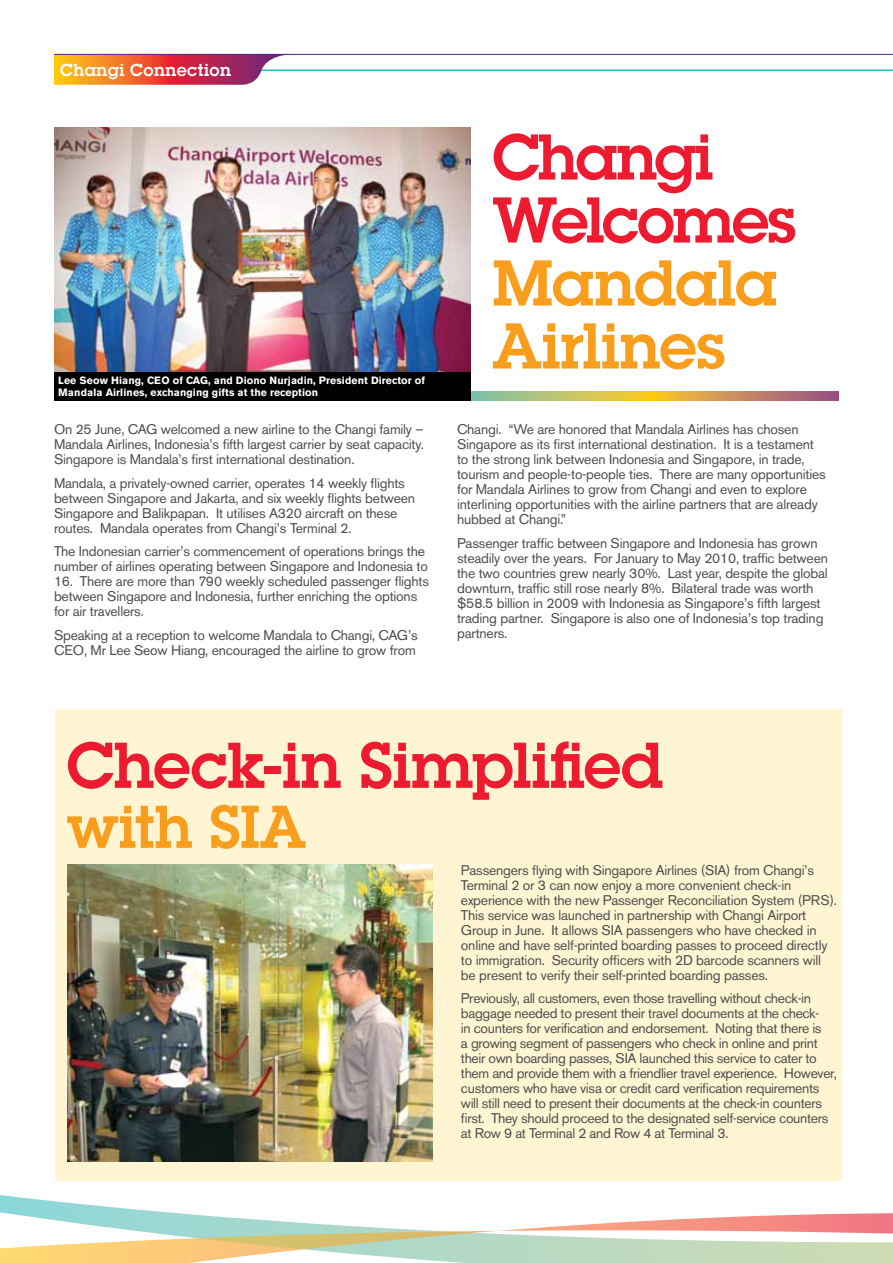
<style>
.page{position:relative;width:893px;height:1263px;background:#fff}
.page>*{position:absolute;margin:0;border:0;box-sizing:border-box;transform-origin:0 0}
.t1{font:600 67.5px/63px "Lubalin Graph";letter-spacing:-.025em;color:#ed1b2f}
.t2{font:600 67.5px/63px "Lubalin Graph";letter-spacing:-.005em;color:#f99d1c}
.t3{font:600 63px "Lubalin Graph";color:#f99d1c}
.t4{font:600 18px "Lubalin Graph";letter-spacing:.025em;color:#fff}
.t5{font:13.95px/15px "Volvo Sans";letter-spacing:-.015em;color:#4d4d4f}
.t6{font:700 10.5px/12px "Volvo Sans";letter-spacing:.01em;color:#fff}
</style>
<div class="page">
<svg style="left:0;top:1195px;width:163px;height:17px"></svg>
<svg style="left:0;top:1212px;width:892px;height:51px"></svg>
<svg style="left:892px;top:1213px;width:1px;height:50px"></svg>
<div style="left:55px;top:710px;width:786px;height:471px;background:#fff5d2"></div>
<img style="left:54px;top:128px;width:417px;height:244px">
<div style="left:54px;top:372px;width:417px;height:28px;background:#000"></div>
<svg style="left:471px;top:392px;width:368px;height:8px;background:#c2a662"></svg>
<img style="left:68px;top:865px;width:364px;height:297px">
<hr style="left:225px;top:70px;width:668px;height:1px;background:#20bec6">
<svg style="left:54px;top:55px;width:243px;height:30px;background:#db6e56"></svg>
<hr style="left:54px;top:54px;width:839px;height:1px;background:#542785">
<p class="t4" style="left:60px;top:59px;width:172px">Changi Connection</p>
<p class="t6" style="left:58px;top:375px;width:368px">Lee Seow Hiang, CEO of CAG, and Diono Nurjadin, President Director of<br>Mandala Airlines, exchanging gifts at the reception</p>
<p class="t5" style="left:54px;top:422px;width:371px;text-align:justify">On 25 June, CAG welcomed a new airline to the Changi family – Mandala Airlines, Indonesia’s fifth largest carrier by seat capacity.<br>Singapore is Mandala’s first international destination.</p>
<p class="t5" style="left:54px;top:475px;width:363px">Mandala, a privately-owned carrier, operates 14 weekly flights between Singapore and Jakarta, and six weekly flights between Singapore and Balikpapan. It utilises A320 aircraft on these routes. Mandala operates from Changi’s Terminal 2.</p>
<p class="t5" style="left:54px;top:544px;width:375px">The Indonesian carrier’s commencement of operations brings the number of airlines operating between Singapore and Indonesia to</p>
<p class="t5" style="left:54px;top:574px;width:377px">16. There are more than 790 weekly scheduled passenger flights between Singapore and Indonesia, further enriching the options for air travellers.</p>
<p class="t5" style="left:54px;top:627px;width:365px">Speaking at a reception to welcome Mandala to Changi, CAG’s<br>CEO, Mr Lee Seow Hiang, encouraged the airline to grow from</p>
<h1 class="t1" style="left:492px;top:125px;width:305px">Changi<br>Welcomes</h1>
<h1 class="t2" style="left:492px;top:251px;width:286px">Mandala<br>Airlines</h1>
<p class="t5" style="left:457px;top:422px;width:370px">Changi. “We are honored that Mandala Airlines has chosen Singapore as its first international destination. It is a testament to the strong link between Indonesia and Singapore, in trade, tourism and people-to-people ties. There are many opportunities for Mandala Airlines to grow from Changi and even to explore interlining opportunities with the airline partners that are already hubbed at Changi.”</p>
<p class="t5" style="left:457px;top:535px;width:372px">Passenger traffic between Singapore and Indonesia has grown steadily over the years. For January to May 2010, traffic between the two countries grew nearly 30%. Last year, despite the global downturn, traffic still rose nearly 8%. Bilateral trade was worth $58.5 billion in 2009 with Indonesia as Singapore’s fifth largest trading partner. Singapore is also one of Indonesia’s top trading partners.</p>
<h1 class="t1" style="left:67px;top:733px;width:598px">Check-in Simplified</h1>
<h2 class="t3" style="left:67px;top:788px;width:241px">with SIA</h2>
<p class="t5" style="left:461px;top:862px;width:378px">Passengers flying with Singapore Airlines (SIA) from Changi’s Terminal 2 or 3 can now enjoy a more convenient check-in experience with the new Passenger Reconciliation System (PRS).<br>This service was launched in partnership with Changi Airport Group in June. It allows SIA passengers who have checked in online and have self-printed boarding passes to proceed directly to immigration. Security officers with 2D barcode scanners will be present to verify their self-printed boarding passes.</p>
<p class="t5" style="left:461px;top:991px;width:377px">Previously, all customers, even those travelling without check-in baggage needed to present their travel documents at the check-<br>in counters for verification and endorsement. Noting that there is<br>a growing segment of passengers who check in online and print their own boarding passes, SIA launched this service to cater to them and provide them with a friendlier travel experience. However, customers who have visa or credit card verification requirements will still need to present their documents at the check-in counters first. They should proceed to the designated self-service counters at Row 9 at Terminal 2 and Row 4 at Terminal 3.</p>
</div>
